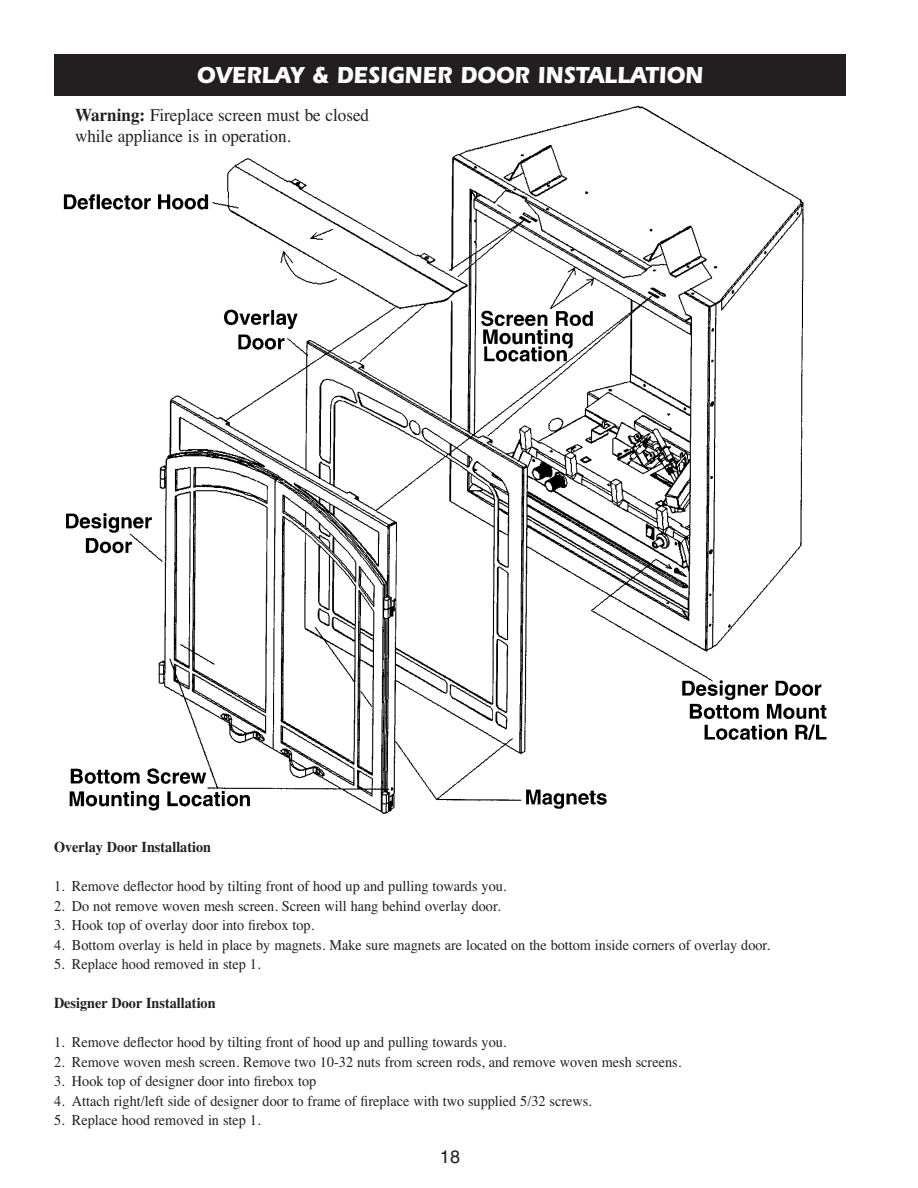
<style>
.page{position:relative;width:918px;height:1188px;background:#fff}
.page>*{position:absolute;margin:0;border:0;box-sizing:border-box;transform-origin:0 0}
.t1{font:700 24px "Itc Eras";color:#fff;scale:.9 1}
.t2{font:18px/21px "Times";color:#231f20;scale:.95 1}
.t3{font:18px "Helvetica";color:#231f20}
.t4{font:15px "Times";color:#231f20;scale:.95 1}
.t5{font:700 15px "Times";color:#231f20;scale:.95 1}
.s1{font-weight:700}
</style>
<div class="page">
<img style="left:63px;top:105px;width:764px;height:709px">
<div style="left:54px;top:54px;width:792px;height:42px;background:#231f20"></div>
<h1 class="t1" style="left:197px;top:60px;width:564px">OVERLAY &amp; DESIGNER DOOR INSTALLATION</h1>
<p class="t2" style="left:75px;top:106px;width:311px"><span class="s1">Warning:</span> Fireplace screen must be closed while appliance is in operation.</p>
<p class="t5" style="left:54px;top:842px;width:167px">Overlay Door Installation</p>
<p class="t4" style="left:54px;top:881px;width:478px">1. Remove deflector hood by tilting front of hood up and pulling towards you.</p>
<p class="t4" style="left:54px;top:900px;width:472px">2. Do not remove woven mesh screen. Screen will hang behind overlay door.</p>
<p class="t4" style="left:54px;top:920px;width:276px">3. Hook top of overlay door into firebox top.</p>
<p class="t4" style="left:54px;top:939px;width:755px">4. Bottom overlay is held in place by magnets. Make sure magnets are located on the bottom inside corners of overlay door.</p>
<p class="t4" style="left:54px;top:959px;width:219px">5. Replace hood removed in step 1.</p>
<p class="t5" style="left:54px;top:998px;width:172px">Designer Door Installation</p>
<p class="t4" style="left:54px;top:1037px;width:478px">1. Remove deflector hood by tilting front of hood up and pulling towards you.</p>
<p class="t4" style="left:54px;top:1056px;width:662px">2. Remove woven mesh screen. Remove two 10-32 nuts from screen rods, and remove woven mesh screens.</p>
<p class="t4" style="left:54px;top:1076px;width:278px">3. Hook top of designer door into firebox top</p>
<p class="t4" style="left:54px;top:1095px;width:568px">4. Attach right/left side of designer door to frame of fireplace with two supplied 5/32 screws.</p>
<p class="t4" style="left:54px;top:1115px;width:219px">5. Replace hood removed in step 1.</p>
<p class="t3" style="left:440px;top:1147px;width:22px">18</p>
</div>
